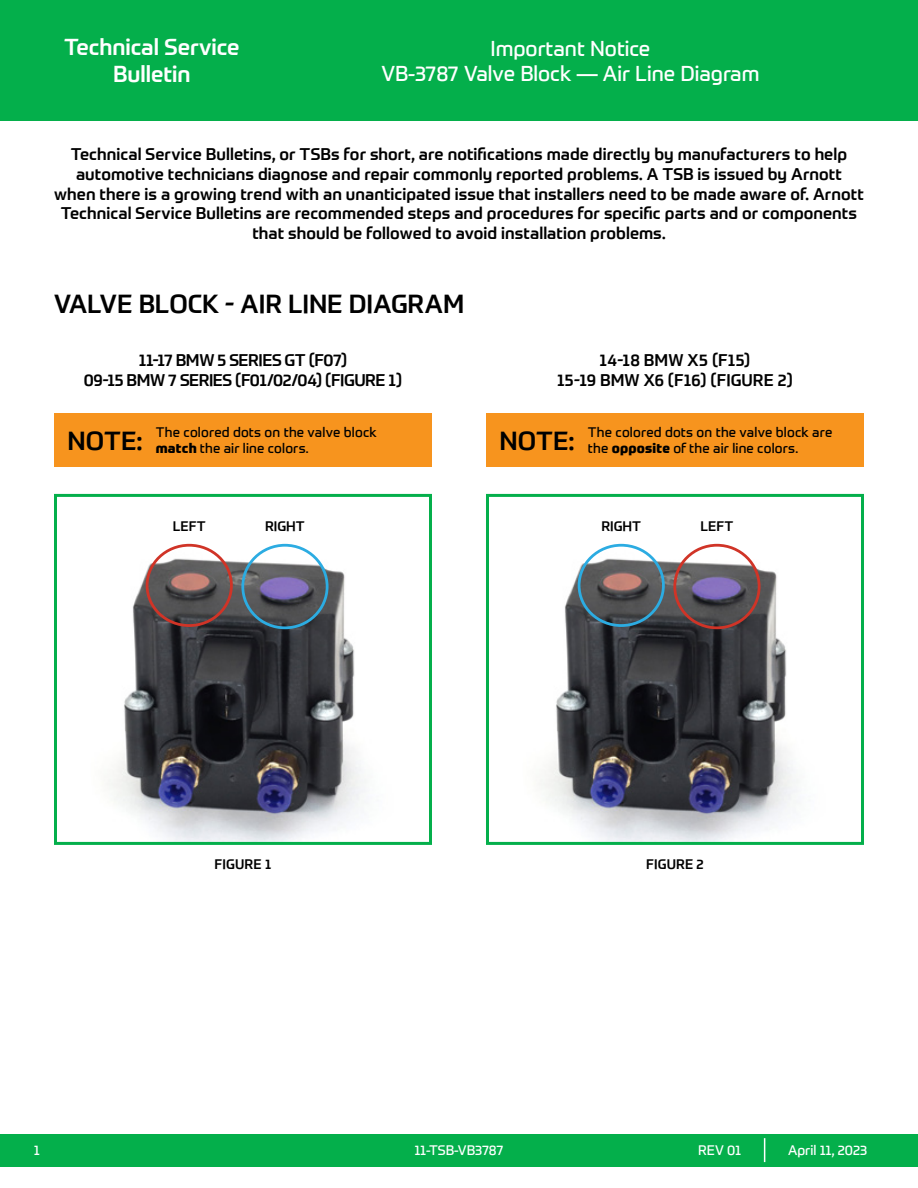
<style>
.page{position:relative;width:918px;height:1188px;background:#fff}
.page>*{position:absolute;margin:0;border:0;box-sizing:border-box;transform-origin:0 0}
.t1{font:500 25.5px "Prometo";color:#000}
.t2{font:500 22.5px/27px "Prometo";color:#fff;text-align:center}
.t3{font:21px/25.2px "Prometo";color:#fff;text-align:center}
.t4{font:500 16.5px/19.8px "Prometo";letter-spacing:.005em;color:#000;text-align:center}
.t5{font:500 16.5px/19.8px "Prometo";letter-spacing:-.025em;color:#000;text-align:center}
.t6{font:13.5px/16.2px "Prometo";letter-spacing:.015em;color:#000}
.t7{font:500 13.5px "Prometo";letter-spacing:.005em;color:#000}
.t8{font:13.5px "Prometo";color:#fff}
.s1{font-weight:800}
</style>
<div class="page">
<div style="left:0;top:1134px;width:918px;height:32px;background:#04af4b"></div>
<svg style="left:764px;top:1138px;width:1px;height:24px"></svg>
<img style="left:107px;top:543px;width:259px;height:298px">
<div style="left:146px;top:544px;width:87px;height:83px;border:3px solid #d03427;border-radius:50%"></div>
<div style="left:241px;top:544px;width:88px;height:85px;border:3px solid #2cace2;border-radius:50%"></div>
<div style="left:54px;top:494px;width:378px;height:351px;border:3px solid #04af4b"></div>
<img style="left:539px;top:543px;width:259px;height:298px">
<div style="left:578px;top:544px;width:87px;height:83px;border:3px solid #2cace2;border-radius:50%"></div>
<div style="left:673px;top:544px;width:88px;height:85px;border:3px solid #d03427;border-radius:50%"></div>
<div style="left:486px;top:494px;width:378px;height:351px;border:3px solid #04af4b"></div>
<div style="left:54px;top:413px;width:378px;height:54px;background:#f7941e"></div>
<div style="left:486px;top:413px;width:378px;height:54px;background:#f7941e"></div>
<div style="left:0;top:0;width:918px;height:120px;background:#04af4b"></div>
<h2 class="t2" style="left:64px;top:34px;width:177px">Technical Service<br>Bulletin</h2>
<p class="t3" style="left:381px;top:35px;width:380px">Important Notice<br>VB-3787 Valve Block — Air Line Diagram</p>
<p class="t4" style="left:54px;top:144px;width:811px">Technical Service Bulletins, or TSBs for short, are notifications made directly by manufacturers to help automotive technicians diagnose and repair commonly reported problems. A TSB is issued by Arnott when there is a growing trend with an unanticipated issue that installers need to be made aware of. Arnott Technical Service Bulletins are recommended steps and procedures for specific parts and or components that should be followed to avoid installation problems.</p>
<h1 class="t1" style="left:54px;top:288px;width:412px">VALVE BLOCK - AIR LINE DIAGRAM</h1>
<p class="t5" style="left:84px;top:350px;width:320px">11-17 BMW 5 SERIES GT (F07)<br>09-15 BMW 7 SERIES (F01/02/04) (FIGURE 1)</p>
<p class="t4" style="left:557px;top:350px;width:237px">14-18 BMW X5 (F15)<br>15-19 BMW X6 (F16) (FIGURE 2)</p>
<h1 class="t1" style="left:68px;top:425px;width:76px">NOTE:</h1>
<p class="t6" style="left:156px;top:424px;width:222px">The colored dots on the valve block <span class="s1">match</span> the air line colors.</p>
<h1 class="t1" style="left:500px;top:425px;width:76px">NOTE:</h1>
<p class="t6" style="left:588px;top:424px;width:246px">The colored dots on the valve block are the <span class="s1">opposite</span> of the air line colors.</p>
<p class="t7" style="left:173px;top:518px;width:34px">LEFT</p>
<p class="t7" style="left:265px;top:518px;width:41px">RIGHT</p>
<p class="t7" style="left:601px;top:518px;width:41px">RIGHT</p>
<p class="t7" style="left:701px;top:518px;width:34px">LEFT</p>
<p class="t7" style="left:215px;top:856px;width:58px">FIGURE 1</p>
<p class="t7" style="left:646px;top:856px;width:59px">FIGURE 2</p>
<p class="t8" style="left:34px;top:1142px;width:8px">1</p>
<p class="t8" style="left:414px;top:1142px;width:91px">11-TSB-VB3787</p>
<p class="t8" style="left:698px;top:1142px;width:45px">REV 01</p>
<p class="t8" style="left:788px;top:1142px;width:81px">April 11, 2023</p>
</div>
